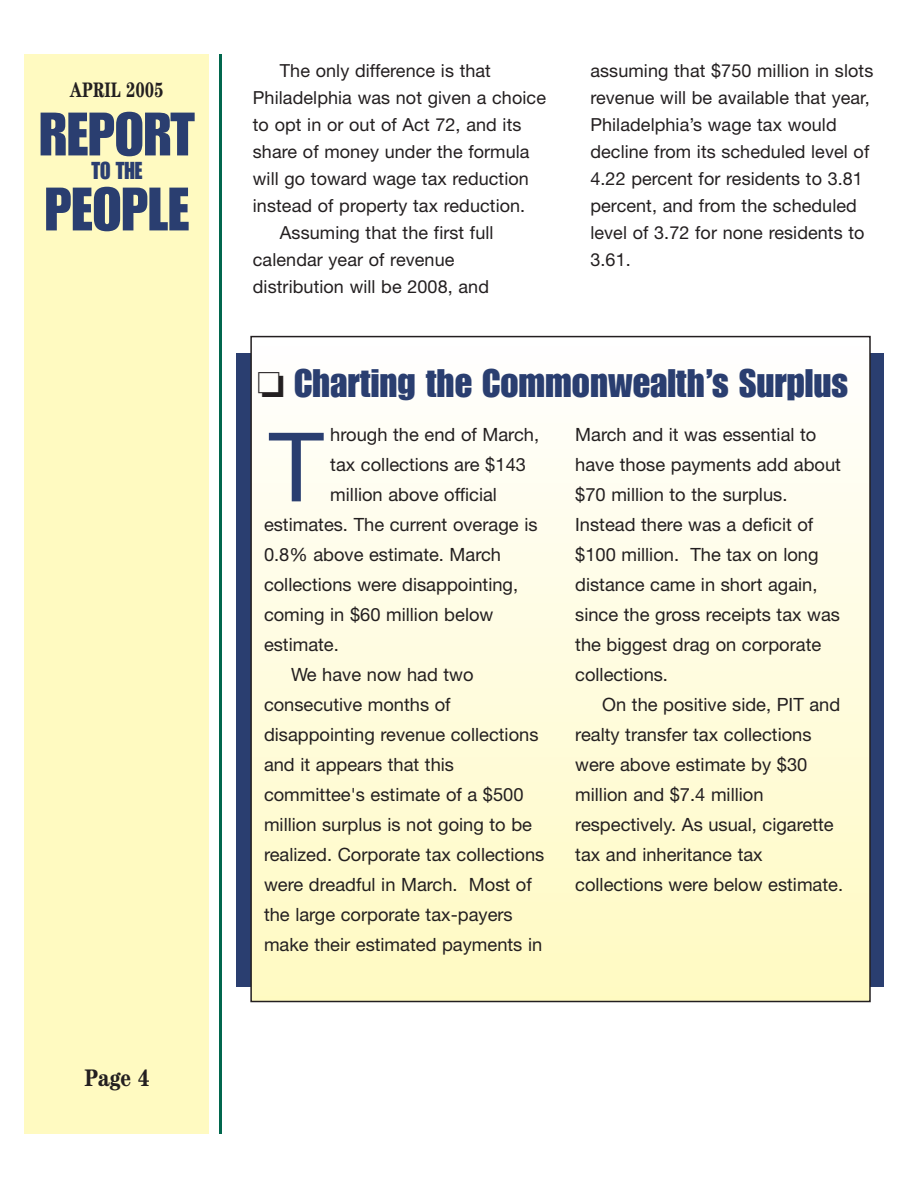
<style>
.page{position:relative;width:918px;height:1188px;background:#fff}
.page>*{position:absolute;margin:0;border:0;box-sizing:border-box;transform-origin:0 0}
.t1{font:96px "Helvetica Neue";color:#2a3e70}
.t2{font:60px "Impact";color:#2a3e70}
.t3{font:39px "Impact";color:#2a3e70}
.t4{font:700 condensed 24px "Century";color:#231f20}
.t5{font:24px "Impact";color:#2a3e70;scale:.9 1}
.t6{font:700 condensed 21px "Century";color:#231f20;scale:.9 1}
.t7{font:18.3px/30px "Helvetica Neue";color:#231f20}
.t8{font:18px/27px "Helvetica Neue";letter-spacing:.005em;color:#231f20}
.s1{color:#231f20}
</style>
<div class="page">
<div style="left:25px;top:54px;width:184px;height:1080px;background:#fffac1"></div>
<hr style="left:219px;top:54px;width:3px;height:1080px;background:#01674d">
<div style="left:236px;top:353px;width:648px;height:633px;background:#2a3e70"></div>
<svg style="left:251px;top:991px;width:619px;height:11px;background:#d0cc9f"></svg>
<div style="left:251px;top:983px;width:619px;height:13px;background:#fffac3"></div>
<div style="left:251px;top:974px;width:619px;height:14px;background:#fffac4"></div>
<div style="left:251px;top:966px;width:619px;height:13px;background:#fffac4"></div>
<div style="left:251px;top:957px;width:619px;height:13px;background:#fffac5"></div>
<div style="left:251px;top:949px;width:619px;height:13px;background:#fffac5"></div>
<div style="left:251px;top:940px;width:619px;height:13px;background:#fffac6"></div>
<div style="left:251px;top:932px;width:619px;height:13px;background:#fffac7"></div>
<div style="left:251px;top:923px;width:619px;height:13px;background:#fffac8"></div>
<div style="left:251px;top:914px;width:619px;height:14px;background:#fffac8"></div>
<div style="left:251px;top:906px;width:619px;height:13px;background:#fffac9"></div>
<div style="left:251px;top:897px;width:619px;height:14px;background:#fffaca"></div>
<div style="left:251px;top:889px;width:619px;height:13px;background:#fffacb"></div>
<div style="left:251px;top:880px;width:619px;height:14px;background:#fffbcc"></div>
<div style="left:251px;top:872px;width:619px;height:13px;background:#fffbcd"></div>
<div style="left:251px;top:863px;width:619px;height:13px;background:#fffbcd"></div>
<div style="left:251px;top:855px;width:619px;height:13px;background:#fffbce"></div>
<div style="left:251px;top:846px;width:619px;height:13px;background:#fffbcf"></div>
<div style="left:251px;top:838px;width:619px;height:13px;background:#fffbcf"></div>
<div style="left:251px;top:829px;width:619px;height:13px;background:#fffbd0"></div>
<div style="left:251px;top:820px;width:619px;height:14px;background:#fffbd1"></div>
<div style="left:251px;top:812px;width:619px;height:13px;background:#fffbd2"></div>
<div style="left:251px;top:803px;width:619px;height:14px;background:#fffbd3"></div>
<div style="left:251px;top:795px;width:619px;height:13px;background:#fffbd3"></div>
<div style="left:251px;top:786px;width:619px;height:14px;background:#fffbd4"></div>
<div style="left:251px;top:778px;width:619px;height:13px;background:#fffbd5"></div>
<div style="left:251px;top:769px;width:619px;height:13px;background:#fffbd6"></div>
<div style="left:251px;top:761px;width:619px;height:13px;background:#fffbd6"></div>
<div style="left:251px;top:752px;width:619px;height:13px;background:#fffbd7"></div>
<div style="left:251px;top:744px;width:619px;height:13px;background:#fffcd8"></div>
<div style="left:251px;top:735px;width:619px;height:13px;background:#fffcd9"></div>
<div style="left:251px;top:726px;width:619px;height:14px;background:#fffcda"></div>
<div style="left:251px;top:718px;width:619px;height:13px;background:#fffcda"></div>
<div style="left:251px;top:709px;width:619px;height:14px;background:#fffcdb"></div>
<div style="left:251px;top:701px;width:619px;height:13px;background:#fffcdc"></div>
<div style="left:251px;top:692px;width:619px;height:14px;background:#fffcdd"></div>
<div style="left:251px;top:684px;width:619px;height:13px;background:#fffcdd"></div>
<div style="left:251px;top:675px;width:619px;height:13px;background:#fffcde"></div>
<div style="left:251px;top:667px;width:619px;height:13px;background:#fffcdf"></div>
<div style="left:251px;top:658px;width:619px;height:13px;background:#fffce0"></div>
<div style="left:251px;top:650px;width:619px;height:13px;background:#fffce1"></div>
<div style="left:251px;top:641px;width:619px;height:13px;background:#fffce1"></div>
<div style="left:251px;top:633px;width:619px;height:13px;background:#fffce2"></div>
<div style="left:251px;top:624px;width:619px;height:13px;background:#fffce3"></div>
<div style="left:251px;top:615px;width:619px;height:14px;background:#fffce4"></div>
<div style="left:251px;top:607px;width:619px;height:13px;background:#fffde5"></div>
<div style="left:251px;top:598px;width:619px;height:14px;background:#fffde5"></div>
<div style="left:251px;top:590px;width:619px;height:13px;background:#fffde6"></div>
<div style="left:251px;top:581px;width:619px;height:14px;background:#fffde7"></div>
<div style="left:251px;top:573px;width:619px;height:13px;background:#fffde8"></div>
<div style="left:251px;top:564px;width:619px;height:13px;background:#fffde9"></div>
<div style="left:251px;top:556px;width:619px;height:13px;background:#fffde9"></div>
<div style="left:251px;top:547px;width:619px;height:13px;background:#fffdea"></div>
<div style="left:251px;top:539px;width:619px;height:13px;background:#fffdeb"></div>
<div style="left:251px;top:530px;width:619px;height:13px;background:#fffdec"></div>
<div style="left:251px;top:521px;width:619px;height:14px;background:#fffded"></div>
<div style="left:251px;top:513px;width:619px;height:13px;background:#fffded"></div>
<div style="left:251px;top:504px;width:619px;height:14px;background:#fffdee"></div>
<div style="left:251px;top:496px;width:619px;height:13px;background:#fffdef"></div>
<div style="left:251px;top:487px;width:619px;height:14px;background:#fffdf0"></div>
<div style="left:251px;top:479px;width:619px;height:13px;background:#fffdf1"></div>
<div style="left:251px;top:470px;width:619px;height:13px;background:#fffef2"></div>
<div style="left:251px;top:462px;width:619px;height:13px;background:#fffef2"></div>
<div style="left:251px;top:453px;width:619px;height:13px;background:#fffef3"></div>
<div style="left:251px;top:445px;width:619px;height:13px;background:#fffef4"></div>
<div style="left:251px;top:436px;width:619px;height:13px;background:#fffef5"></div>
<div style="left:251px;top:427px;width:619px;height:14px;background:#fffef6"></div>
<div style="left:251px;top:419px;width:619px;height:13px;background:#fffef6"></div>
<div style="left:251px;top:410px;width:619px;height:14px;background:#fffef7"></div>
<div style="left:251px;top:402px;width:619px;height:13px;background:#fffef8"></div>
<div style="left:251px;top:393px;width:619px;height:14px;background:#fffef9"></div>
<div style="left:251px;top:385px;width:619px;height:13px;background:#fffefa"></div>
<div style="left:251px;top:376px;width:619px;height:13px;background:#fffefa"></div>
<div style="left:251px;top:368px;width:619px;height:13px;background:#fffefb"></div>
<div style="left:251px;top:359px;width:619px;height:13px;background:#fffefc"></div>
<div style="left:251px;top:351px;width:619px;height:13px;background:#fffefd"></div>
<p class="t6" style="left:70px;top:82px;width:105px">APRIL 2005</p>
<h2 class="t2" style="left:39px;top:113px;width:157px">REPORT</h2>
<h3 class="t5" style="left:91px;top:162px;width:58px">TO THE</h3>
<h2 class="t2" style="left:45px;top:188px;width:146px">PEOPLE</h2>
<h3 class="t4" style="left:84px;top:1069px;width:67px">Page 4</h3>
<p class="t8" style="left:280px;top:59px;width:213px">The only difference is that</p>
<p class="t8" style="left:253px;top:86px;width:295px">Philadelphia was not given a choice</p>
<p class="t8" style="left:253px;top:113px;width:270px">to opt in or out of Act 72, and its</p>
<p class="t8" style="left:253px;top:140px;width:278px">share of money under the formula</p>
<p class="t8" style="left:253px;top:167px;width:278px">will go toward wage tax reduction</p>
<p class="t8" style="left:253px;top:194px;width:274px">instead of property tax reduction.</p>
<p class="t8" style="left:280px;top:221px;width:215px">Assuming that the first full</p>
<p class="t8" style="left:253px;top:248px;width:203px">calendar year of revenue</p>
<p class="t8" style="left:253px;top:275px;width:238px">distribution will be 2008, and</p>
<p class="t8" style="left:590px;top:59px;width:284px">assuming that $750 million in slots revenue will be available that year,<br>Philadelphia’s wage tax would decline from its scheduled level of<br>4.22 percent for residents to 3.81 percent, and from the scheduled level of 3.72 for none residents to<br>3.61.</p>
<h3 class="t3" style="left:257px;top:369px;width:592px"><span class="s1">❏</span> Charting the Commonwealth’s Surplus</h3>
<h1 class="t1" style="left:269px;top:433px;width:57px">T</h1>
<p class="t7" style="left:575px;top:421px;width:267px">March and it was essential to have those payments add about $70 million to the surplus.<br>Instead there was a deficit of $100 million. The tax on long distance came in short again, since the gross receipts tax was the biggest drag on corporate collections.</p>
<p class="t7" style="left:575px;top:691px;width:269px;text-indent:27px">On the positive side, PIT and realty transfer tax collections were above estimate by $30 million and $7.4 million respectively. As usual, cigarette tax and inheritance tax collections were below estimate.</p>
<p class="t7" style="left:330px;top:421px;width:210px">hrough the end of March,</p>
<p class="t7" style="left:330px;top:451px;width:197px">tax collections are $143</p>
<p class="t7" style="left:330px;top:481px;width:168px">million above official</p>
<p class="t7" style="left:264px;top:511px;width:275px">estimates. The current overage is</p>
<p class="t7" style="left:264px;top:541px;width:239px">0.8% above estimate. March</p>
<p class="t7" style="left:264px;top:571px;width:256px">collections were disappointing,</p>
<p class="t7" style="left:264px;top:601px;width:231px">coming in $60 million below</p>
<p class="t7" style="left:264px;top:631px;width:76px">estimate.</p>
<p class="t7" style="left:291px;top:661px;width:184px">We have now had two</p>
<p class="t7" style="left:264px;top:691px;width:188px">consecutive months of</p>
<p class="t7" style="left:264px;top:721px;width:276px">disappointing revenue collections</p>
<p class="t7" style="left:264px;top:751px;width:192px">and it appears that this</p>
<p class="t7" style="left:264px;top:781px;width:261px">committee's estimate of a $500</p>
<p class="t7" style="left:264px;top:811px;width:270px">million surplus is not going to be</p>
<p class="t7" style="left:264px;top:841px;width:282px">realized. Corporate tax collections</p>
<p class="t7" style="left:264px;top:871px;width:269px">were dreadful in March. Most of</p>
<p class="t7" style="left:264px;top:901px;width:250px">the large corporate tax-payers</p>
<p class="t7" style="left:264px;top:931px;width:280px">make their estimated payments in</p>
</div>
